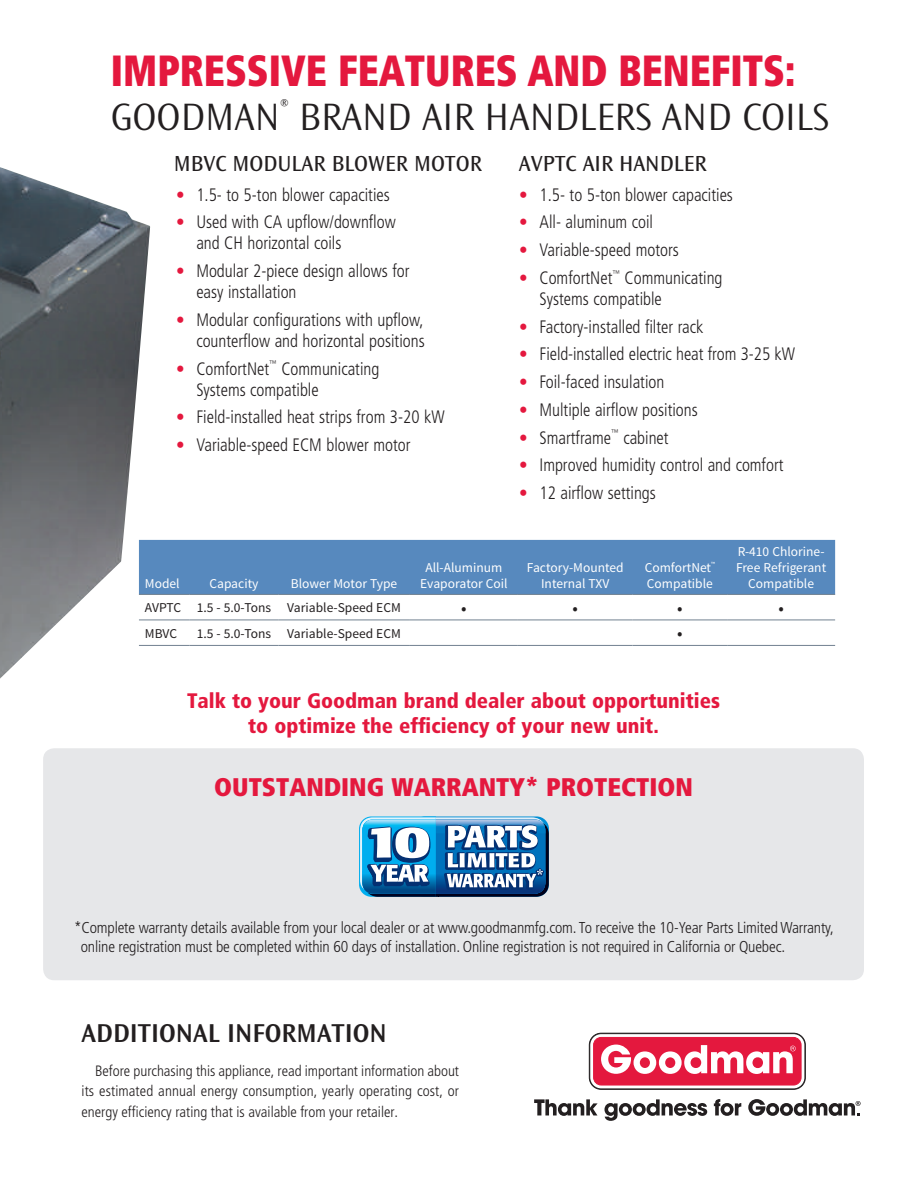
<style>
.page{position:relative;width:918px;height:1188px;background:#fff}
.page>*{position:absolute;margin:0;border:0;box-sizing:border-box;transform-origin:0 0}
.t1{font:900 condensed 43.65px "Frutiger";color:#e4183e;scale:.9 1}
.t2{font:39.9px "Ocean Sans MM 310 475";color:#231f20}
.t3{font:27px "Ocean Sans MM 512 475";color:#231f20}
.t4{font:900 condensed 25.5px "Frutiger";color:#e4183e}
.t5{font:22.8px "Ocean Sans MM 403 475";color:#231f20}
.t6{font:900 condensed 21px/25.5px "Frutiger";color:#e4183e;text-align:center}
.t7{font:300 condensed 18px/21px "Frutiger";color:#231f20;scale:.95 1}
.t8{font:18px "Source Sans Pro";color:#231f20}
.t9{font:17.85px "Ocean Sans MM 310 475";color:#231f20}
.t10{font:300 condensed 15.75px/18.8px "Frutiger";letter-spacing:-.01em;color:#231f20}
.t11{font:300 condensed 15px/20.2px "Frutiger";color:#231f20;text-align:justify}
.t12{font:13.5px/16.2px "Source Sans Pro";color:#fff;text-align:center}
.t13{font:13.5px "Source Sans Pro";color:#231f20}
.t14{font:300 condensed 8.1px "Frutiger";color:#231f20;scale:.95 1}
.s1{color:#e4183e}
</style>
<div class="page">
<div style="left:150px;top:540px;width:685px;height:54px;background:#5789be"></div>
<hr style="left:139px;top:594px;width:51px;height:1px;background:#718191">
<hr style="left:190px;top:594px;width:88px;height:1px;background:#718191">
<hr style="left:278px;top:594px;width:132px;height:1px;background:#718191">
<hr style="left:410px;top:594px;width:108px;height:1px;background:#718191">
<hr style="left:518px;top:594px;width:115px;height:1px;background:#718191">
<hr style="left:633px;top:594px;width:94px;height:1px;background:#718191">
<hr style="left:727px;top:594px;width:108px;height:1px;background:#718191">
<hr style="left:139px;top:620px;width:51px;height:1px;background:#718191">
<hr style="left:190px;top:620px;width:88px;height:1px;background:#718191">
<hr style="left:278px;top:620px;width:132px;height:1px;background:#718191">
<hr style="left:410px;top:620px;width:108px;height:1px;background:#718191">
<hr style="left:518px;top:620px;width:115px;height:1px;background:#718191">
<hr style="left:633px;top:620px;width:94px;height:1px;background:#718191">
<hr style="left:727px;top:620px;width:108px;height:1px;background:#718191">
<hr style="left:139px;top:645px;width:51px;height:1px;background:#718191">
<hr style="left:190px;top:645px;width:88px;height:1px;background:#718191">
<hr style="left:278px;top:645px;width:132px;height:1px;background:#718191">
<hr style="left:410px;top:645px;width:108px;height:1px;background:#718191">
<hr style="left:518px;top:645px;width:115px;height:1px;background:#718191">
<hr style="left:633px;top:645px;width:94px;height:1px;background:#718191">
<hr style="left:727px;top:645px;width:108px;height:1px;background:#718191">
<div style="left:43px;top:748px;width:821px;height:232px;background:#e6e7e9;border-radius:11px"></div>
<svg style="left:534px;top:1099px;width:64px;height:17px"></svg>
<svg style="left:605px;top:1099px;width:102px;height:22px"></svg>
<svg style="left:714px;top:1099px;width:27px;height:17px"></svg>
<svg style="left:589px;top:1033px;width:217px;height:57px"></svg>
<svg style="left:748px;top:1099px;width:113px;height:17px"></svg>
<svg style="left:359px;top:816px;width:190px;height:81px;background:#5e94bd"></svg>
<img style="left:0;top:167px;width:150px;height:512px">
<h1 class="t1" style="left:111px;top:44px;width:762px">IMPRESSIVE FEATURES AND BENEFITS:</h1>
<h2 class="t2" style="left:111px;top:94px;width:171px">GOODMAN</h2>
<p class="t9" style="left:280px;top:96px;width:10px">®</p>
<h2 class="t2" style="left:299px;top:94px;width:531px">BRAND AIR HANDLERS AND COILS</h2>
<p class="t5" style="left:174px;top:151px;width:310px">MBVC MODULAR BLOWER MOTOR</p>
<p class="t5" style="left:519px;top:151px;width:189px">AVPTC AIR HANDLER</p>
<p class="t7" style="left:176px;top:184px;width:226px"><span class="s1">•</span> 1.5- to 5-ton blower capacities</p>
<p class="t7" style="left:196px;top:212px;width:211px;text-indent:-20px"><span class="s1">•</span> Used with CA upflow/downflow and CH horizontal coils</p>
<p class="t7" style="left:196px;top:261px;width:226px;text-indent:-20px"><span class="s1">•</span> Modular 2-piece design allows for easy installation</p>
<p class="t7" style="left:176px;top:309px;width:263px;text-align:right"><span class="s1">•</span> Modular configurations with upflow, counterflow and horizontal positions</p>
<p class="t7" style="left:176px;top:358px;width:100px"><span class="s1">•</span> ComfortNet</p>
<p class="t14" style="left:269px;top:359px;width:10px">™</p>
<p class="t7" style="left:196px;top:358px;width:194px;text-indent:85px">Communicating<br>Systems compatible</p>
<p class="t7" style="left:176px;top:407px;width:284px"><span class="s1">•</span> Field-installed heat strips from 3-20 kW</p>
<p class="t7" style="left:176px;top:435px;width:248px"><span class="s1">•</span> Variable-speed ECM blower motor</p>
<p class="t7" style="left:519px;top:184px;width:226px"><span class="s1">•</span> 1.5- to 5-ton blower capacities</p>
<p class="t7" style="left:519px;top:212px;width:142px"><span class="s1">•</span> All- aluminum coil</p>
<p class="t7" style="left:519px;top:240px;width:169px"><span class="s1">•</span> Variable-speed motors</p>
<p class="t7" style="left:519px;top:267px;width:100px"><span class="s1">•</span> ComfortNet</p>
<p class="t14" style="left:612px;top:268px;width:10px">™</p>
<p class="t7" style="left:540px;top:267px;width:194px;text-indent:85px">Communicating<br>Systems compatible</p>
<p class="t7" style="left:519px;top:316px;width:195px"><span class="s1">•</span> Factory-installed filter rack</p>
<p class="t7" style="left:519px;top:344px;width:292px"><span class="s1">•</span> Field-installed electric heat from 3-25 kW</p>
<p class="t7" style="left:519px;top:372px;width:154px"><span class="s1">•</span> Foil-faced insulation</p>
<p class="t7" style="left:519px;top:399px;width:189px"><span class="s1">•</span> Multiple airflow positions</p>
<p class="t7" style="left:519px;top:427px;width:159px"><span class="s1">•</span> Smartframe<sup>™</sup> cabinet</p>
<p class="t7" style="left:519px;top:455px;width:280px"><span class="s1">•</span> Improved humidity control and comfort</p>
<p class="t7" style="left:519px;top:483px;width:145px"><span class="s1">•</span> 12 airflow settings</p>
<p class="t12" style="left:145px;top:576px;width:36px">Model</p>
<p class="t12" style="left:209px;top:576px;width:51px">Capacity</p>
<p class="t12" style="left:291px;top:576px;width:108px">Blower Motor Type</p>
<p class="t12" style="left:420px;top:560px;width:89px">All-Aluminum<br>Evaporator Coil</p>
<p class="t12" style="left:527px;top:560px;width:98px">Factory-Mounted<br>Internal TXV</p>
<p class="t12" style="left:645px;top:560px;width:72px;text-align:left">ComfortNet<sup>™<br></sup>Compatible</p>
<p class="t12" style="left:736px;top:544px;width:92px">R-410 Chlorine-<br>Free Refrigerant<br>Compatible</p>
<p class="t13" style="left:145px;top:599px;width:257px">AVPTC 1.5 - 5.0-Tons Variable-Speed ECM</p>
<p class="t8" style="left:461px;top:597px;width:7px">•</p>
<p class="t8" style="left:573px;top:597px;width:7px">•</p>
<p class="t8" style="left:677px;top:597px;width:7px">•</p>
<p class="t8" style="left:778px;top:597px;width:7px">•</p>
<p class="t13" style="left:145px;top:625px;width:34px">MBVC</p>
<p class="t13" style="left:197px;top:625px;width:206px">1.5 - 5.0-Tons Variable-Speed ECM</p>
<p class="t8" style="left:677px;top:622px;width:7px">•</p>
<p class="t6" style="left:187px;top:688px;width:534px">Talk to your Goodman brand dealer about opportunities to optimize the efficiency of your new unit.</p>
<h3 class="t4" style="left:214px;top:772px;width:480px">OUTSTANDING WARRANTY* PROTECTION</h3>
<p class="t10" style="left:81px;top:918px;width:755px;text-indent:-7px">*Complete warranty details available from your local dealer or at www.goodmanmfg.com. To receive the 10-Year Parts Limited Warranty, online registration must be completed within 60 days of installation. Online registration is not required in California or Quebec.</p>
<h3 class="t3" style="left:82px;top:1018px;width:307px">ADDITIONAL INFORMATION</h3>
<p class="t11" style="left:82px;top:1061px;width:379px;text-indent:14px">Before purchasing this appliance, read important information about its estimated annual energy consumption, yearly operating cost, or energy efficiency rating that is available from your retailer.</p>
</div>
